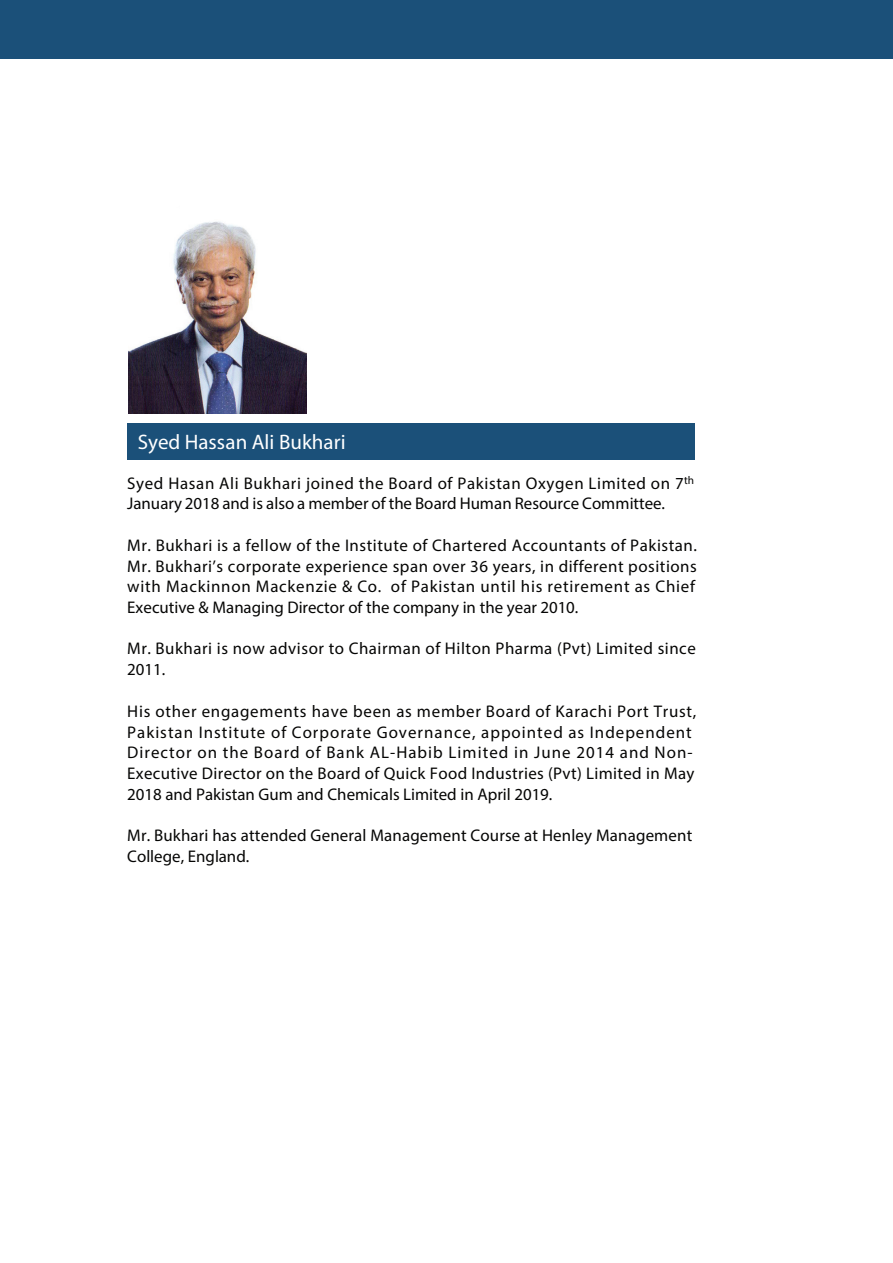
<style>
.page{position:relative;width:893px;height:1263px;background:#fff}
.page>*{position:absolute;margin:0;border:0;box-sizing:border-box;transform-origin:0 0}
.t1{font:21px "Myriad Pro";color:#fff}
.t2{font:16.95px/20.7px "Myriad Pro";letter-spacing:.02em;color:#050504}
.t3{font:16.95px/20.9px "Myriad Pro";letter-spacing:.045em;color:#050504}
</style>
<div class="page">
<div style="left:127px;top:424px;width:568px;height:36px;background:#1b5079"></div>
<div style="left:0;top:0;width:893px;height:58px;background:#1b5079"></div>
<img style="left:128px;top:221px;width:179px;height:192px">
<p class="t1" style="left:138px;top:429px;width:209px">Syed Hassan Ali Bukhari</p>
<p class="t2" style="left:127px;top:472px;width:568px">Syed Hasan Ali Bukhari joined the Board of Pakistan Oxygen Limited on 7<sup>th<br></sup>January 2018 and is also a member of the Board Human Resource Committee.</p>
<p class="t2" style="left:127px;top:534px;width:571px;text-align:justify">Mr. Bukhari is a fellow of the Institute of Chartered Accountants of Pakistan.<br>Mr. Bukhari’s corporate experience span over 36 years, in different positions with Mackinnon Mackenzie &amp; Co. of Pakistan until his retirement as Chief Executive &amp; Managing Director of the company in the year 2010.</p>
<p class="t2" style="left:127px;top:638px;width:570px">Mr. Bukhari is now advisor to Chairman of Hilton Pharma (Pvt) Limited since<br>2011.</p>
<p class="t3" style="left:127px;top:700px;width:571px">His other engagements have been as member Board of Karachi Port Trust, Pakistan Institute of Corporate Governance, appointed as Independent Director on the Board of Bank AL-Habib Limited in June 2014 and Non-Executive Director on the Board of Quick Food Industries (Pvt) Limited in May 2018 and Pakistan Gum and Chemicals Limited in April 2019.</p>
<p class="t2" style="left:127px;top:825px;width:567px">Mr. Bukhari has attended General Management Course at Henley Management<br>College, England.</p>
</div>
